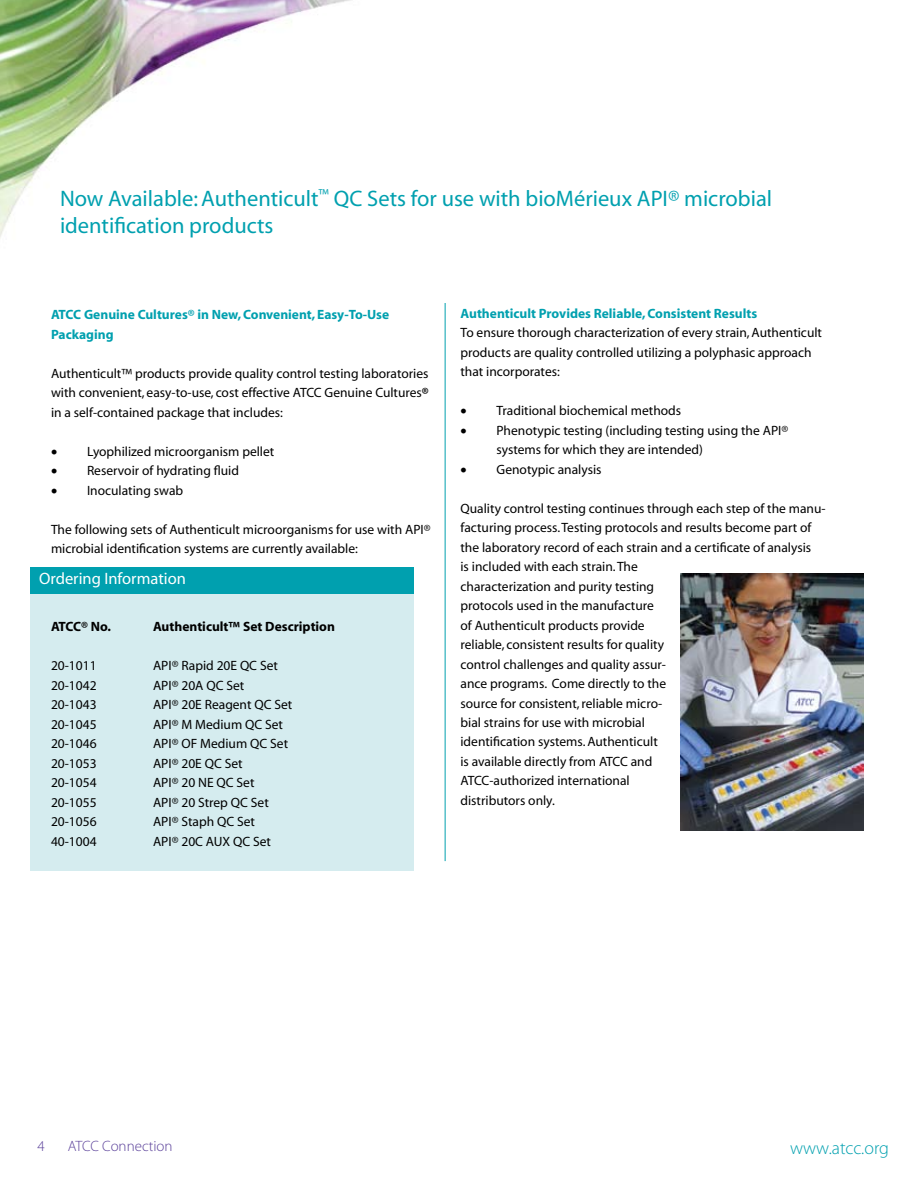
<style>
.page{position:relative;width:918px;height:1188px;background:#fff}
.page>*{position:absolute;margin:0;border:0;box-sizing:border-box;transform-origin:0 0}
.t1{font:22.5px/27px "Myriad";color:#00a0af}
.t2{font:300 18px "Myriad Pro";color:#00a0af}
.t3{font:16.5px "Myriad";color:#fff}
.t4{font:300 15px "Myriad Pro";color:#5a4099}
.t5{font:13.5px/19.5px "Myriad";color:#000}
.t6{font:700 13.5px/19.5px "Myriad";color:#00a0af}
.t7{font:700 13.5px "Myriad";color:#000}
.s1{font-weight:700}
</style>
<div class="page">
<img style="left:0;top:0;width:351px;height:238px">
<div style="left:30px;top:594px;width:383px;height:276px;background:#d5ecef"></div>
<hr style="left:445px;top:303px;width:1px;height:558px;background:#00a0af">
<img style="left:681px;top:573px;width:183px;height:257px">
<div style="left:30px;top:567px;width:383px;height:27px;background:#00a0af"></div>
<h1 class="t1" style="left:60px;top:186px;width:714px">Now Available: Authenticult<sup>™</sup> QC Sets for use with bioMérieux API® microbial identification products</h1>
<p class="t6" style="left:51px;top:305px;width:340px">ATCC Genuine Cultures® in New, Convenient, Easy-To-Use<br>Packaging</p>
<p class="t5" style="left:51px;top:364px;width:379px;text-align:justify">Authenticult™ products provide quality control testing laboratories with convenient, easy-to-use, cost effective ATCC Genuine Cultures<span class="s1">® </span>in a self-contained package that includes:</p>
<p class="t5" style="left:51px;top:442px;width:225px">• Lyophilized microorganism pellet</p>
<p class="t5" style="left:51px;top:461px;width:190px">• Reservoir of hydrating fluid</p>
<p class="t5" style="left:51px;top:481px;width:134px">• Inoculating swab</p>
<p class="t5" style="left:51px;top:520px;width:381px">The following sets of Authenticult microorganisms for use with API® microbial identification systems are currently available:</p>
<p class="t3" style="left:39px;top:571px;width:148px">Ordering Information</p>
<p class="t7" style="left:51px;top:620px;width:61px">ATCC® No.</p>
<p class="t7" style="left:153px;top:620px;width:184px">Authenticult™ Set Description</p>
<p class="t5" style="left:51px;top:656px;width:47px">20-1011</p>
<p class="t5" style="left:153px;top:656px;width:126px">API® Rapid 20E QC Set</p>
<p class="t5" style="left:51px;top:676px;width:47px">20-1042</p>
<p class="t5" style="left:153px;top:676px;width:93px">API® 20A QC Set</p>
<p class="t5" style="left:51px;top:695px;width:47px">20-1043</p>
<p class="t5" style="left:153px;top:695px;width:141px">API® 20E Reagent QC Set</p>
<p class="t5" style="left:51px;top:715px;width:47px">20-1045</p>
<p class="t5" style="left:153px;top:715px;width:132px">API® M Medium QC Set</p>
<p class="t5" style="left:51px;top:734px;width:47px">20-1046</p>
<p class="t5" style="left:153px;top:734px;width:137px">API® OF Medium QC Set</p>
<p class="t5" style="left:51px;top:754px;width:47px">20-1053</p>
<p class="t5" style="left:153px;top:754px;width:91px">API® 20E QC Set</p>
<p class="t5" style="left:51px;top:773px;width:47px">20-1054</p>
<p class="t5" style="left:153px;top:773px;width:103px">API® 20 NE QC Set</p>
<p class="t5" style="left:51px;top:793px;width:47px">20-1055</p>
<p class="t5" style="left:153px;top:793px;width:117px">API® 20 Strep QC Set</p>
<p class="t5" style="left:51px;top:812px;width:47px">20-1056</p>
<p class="t5" style="left:153px;top:812px;width:103px">API® Staph QC Set</p>
<p class="t5" style="left:51px;top:832px;width:47px">40-1004</p>
<p class="t5" style="left:153px;top:832px;width:120px">API® 20C AUX QC Set</p>
<p class="t6" style="left:460px;top:304px;width:298px">Authenticult Provides Reliable, Consistent Results</p>
<p class="t5" style="left:460px;top:323px;width:363px">To ensure thorough characterization of every strain, Authenticult products are quality controlled utilizing a polyphasic approach that incorporates:</p>
<p class="t5" style="left:460px;top:401px;width:222px">• Traditional biochemical methods</p>
<p class="t5" style="left:497px;top:421px;width:293px;text-indent:-36px">• Phenotypic testing (including testing using the API® systems for which they are intended)</p>
<p class="t5" style="left:460px;top:460px;width:143px">• Genotypic analysis</p>
<p class="t5" style="left:460px;top:499px;width:367px">Quality control testing continues through each step of the manu&shy;facturing process. Testing protocols and results become part of the laboratory record of each strain and a certificate of analysis<br>is included with each strain. The<br>characterization and purity testing<br>protocols used in the manufacture<br>of Authenticult products provide<br>reliable, consistent results for quality<br>control challenges and quality assur-<br>ance programs. Come directly to the<br>source for consistent, reliable micro-<br>bial strains for use with microbial<br>identification systems. Authenticult<br>is available directly from ATCC and<br>ATCC-authorized international<br>distributors only.</p>
<p class="t4" style="left:38px;top:1138px;width:9px">4</p>
<p class="t4" style="left:68px;top:1138px;width:106px">ATCC Connection</p>
<h2 class="t2" style="left:790px;top:1138px;width:100px">www.atcc.org</h2>
</div>
